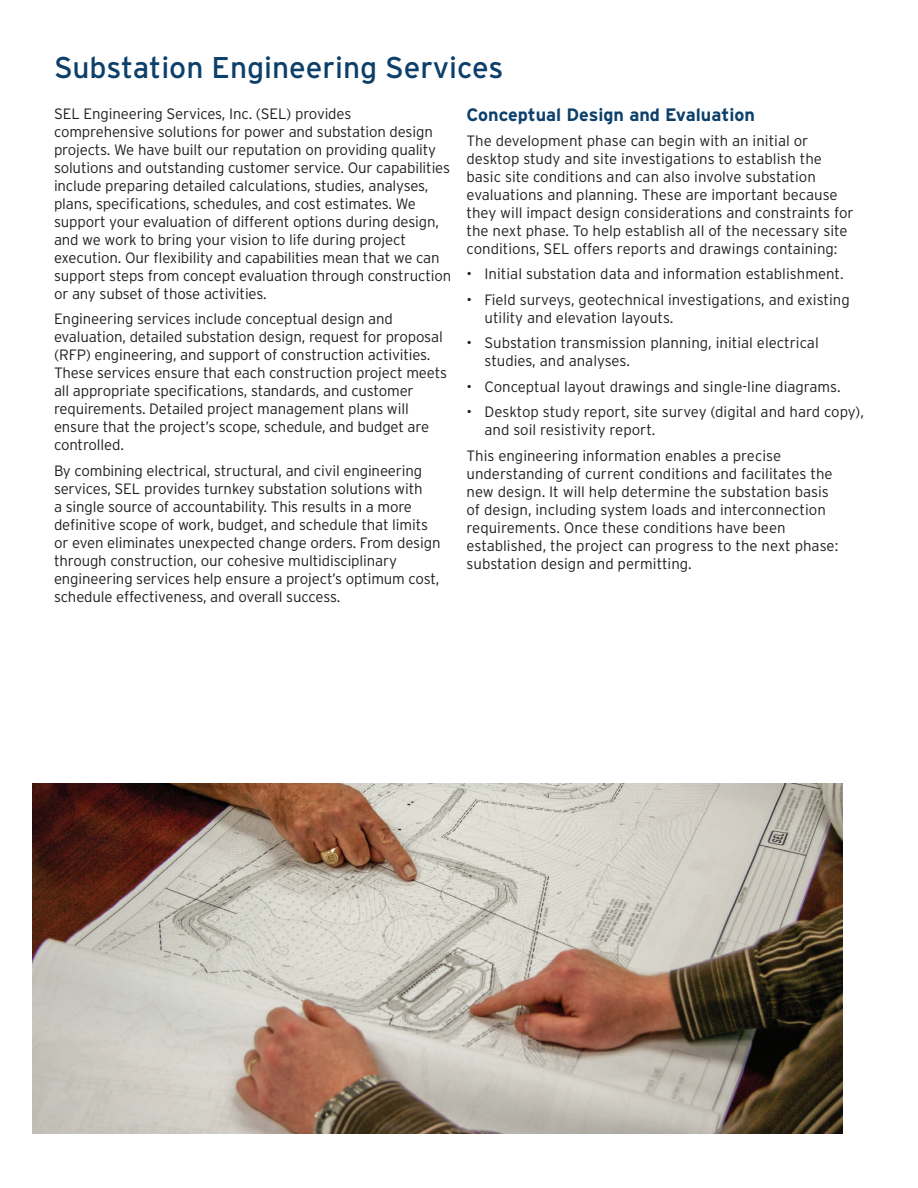
<style>
.page{position:relative;width:918px;height:1188px;background:#fff}
.page>*{position:absolute;margin:0;border:0;box-sizing:border-box;transform-origin:0 0}
.t1{font:30px "Interstate Poly";color:#0c3f6a}
.t2{font:700 18px "Interstate";color:#0c3f6a}
.t3{font:300 15px/18px "Interstate Poly";letter-spacing:-.01em;color:#231f20}
</style>
<div class="page">
<img style="left:32px;top:783px;width:810px;height:351px">
<h1 class="t1" style="left:54px;top:46px;width:451px">Substation Engineering Services</h1>
<p class="t2" style="left:467px;top:104px;width:290px">Conceptual Design and Evaluation</p>
<p class="t3" style="left:467px;top:131px;width:389px">The development phase can begin with an initial or desktop study and site investigations to establish the basic site conditions and can also involve substation evaluations and planning. These are important because they will impact design considerations and constraints for the next phase. To help establish all of the necessary site conditions, SEL offers reports and drawings containing:</p>
<p class="t3" style="left:467px;top:264px;width:379px">• Initial substation data and information establishment.</p>
<p class="t3" style="left:485px;top:290px;width:367px;text-indent:-18px">• Field surveys, geotechnical investigations, and existing utility and elevation layouts.</p>
<p class="t3" style="left:485px;top:333px;width:336px;text-indent:-18px">• Substation transmission planning, initial electrical studies, and analyses.</p>
<p class="t3" style="left:467px;top:377px;width:376px">• Conceptual layout drawings and single-line diagrams.</p>
<p class="t3" style="left:485px;top:402px;width:381px;text-indent:-18px">• Desktop study report, site survey (digital and hard copy), and soil resistivity report.</p>
<p class="t3" style="left:467px;top:446px;width:373px">This engineering information enables a precise understanding of current conditions and facilitates the new design. It will help determine the substation basis of design, including system loads and interconnection requirements. Once these conditions have been established, the project can progress to the next phase: substation design and permitting.</p>
<p class="t3" style="left:54px;top:103px;width:399px">SEL Engineering Services, Inc. (SEL) provides comprehensive solutions for power and substation design projects. We have built our reputation on providing quality solutions and outstanding customer service. Our capabilities include preparing detailed calculations, studies, analyses, plans, specifications, schedules, and cost estimates. We support your evaluation of different options during design, and we work to bring your vision to life during project execution. Our flexibility and capabilities mean that we can support steps from concept evaluation through construction or any subset of those activities.</p>
<p class="t3" style="left:54px;top:309px;width:395px">Engineering services include conceptual design and evaluation, detailed substation design, request for proposal (RFP) engineering, and support of construction activities.<br>These services ensure that each construction project meets all appropriate specifications, standards, and customer requirements. Detailed project management plans will ensure that the project’s scope, schedule, and budget are controlled.</p>
<p class="t3" style="left:54px;top:460px;width:388px">By combining electrical, structural, and civil engineering services, SEL provides turnkey substation solutions with<br>a single source of accountability. This results in a more definitive scope of work, budget, and schedule that limits or even eliminates unexpected change orders. From design through construction, our cohesive multidisciplinary engineering services help ensure a project’s optimum cost, schedule effectiveness, and overall success.</p>
</div>
